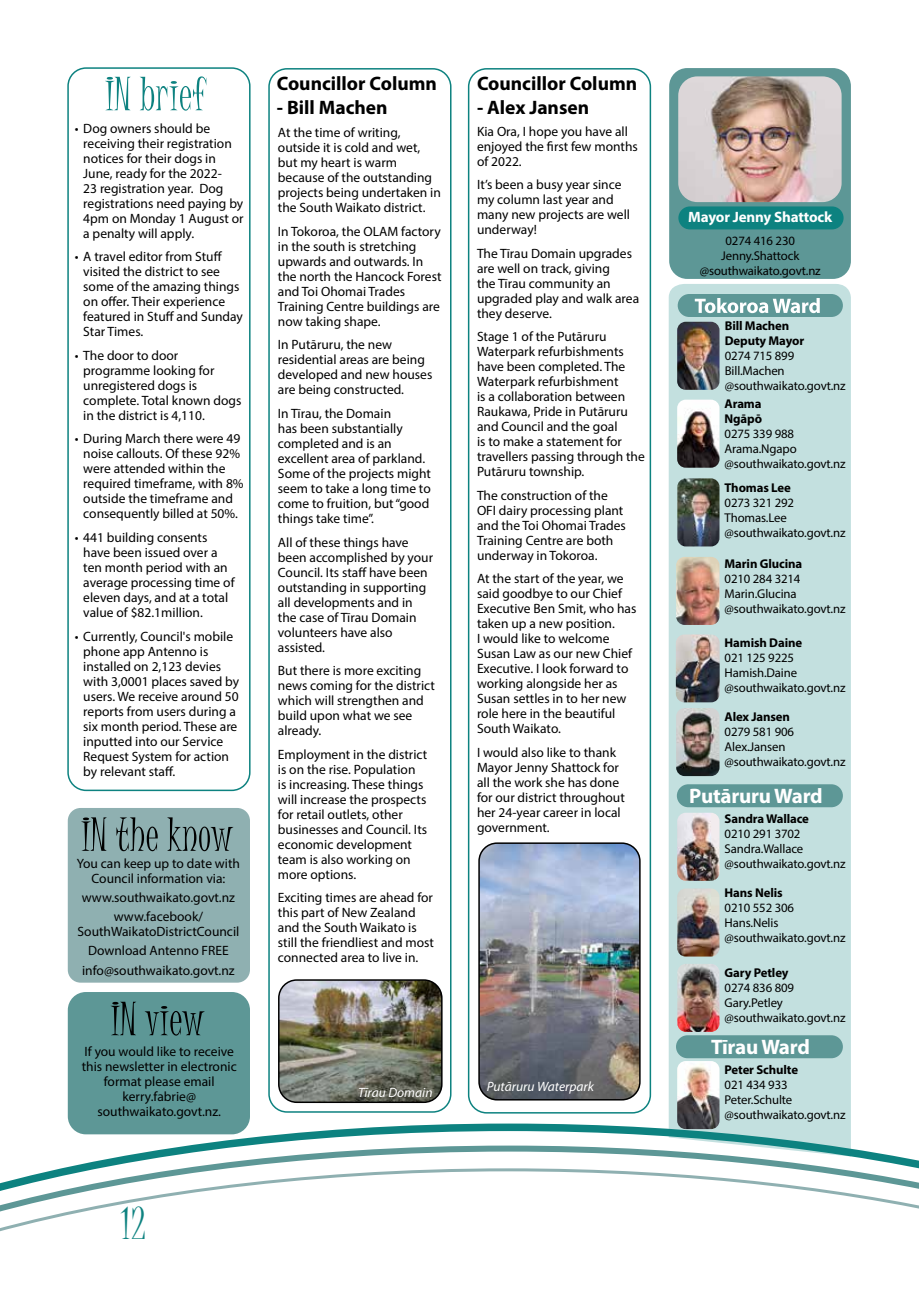
<style>
.page{position:relative;width:919px;height:1289px;background:#fff}
.page>*{position:absolute;margin:0;border:0;box-sizing:border-box;transform-origin:0 0}
.t1{font:43.5px "Juice ITC";color:#0d8280}
.t2{font:700 21px "Myriad Pro";letter-spacing:-.015em;color:#fff}
.t3{font:700 19.5px "Myriad Pro";color:#000}
.t4{font:700 15px "Myriad Pro";letter-spacing:-.01em;color:#fff}
.t5{font:13.5px/15px "Myriad Pro";color:#000}
.t6{font:italic 13.5px "Myriad Pro";color:#fff}
.t7{font:12.75px/15px "Myriad Pro";letter-spacing:-.01em;color:#000}
.t8{font:700 12.75px/15px "Myriad Pro";letter-spacing:-.01em;color:#000}
</style>
<div class="page">
<svg style="left:68px;top:1119px;width:783px;height:23px"></svg>
<svg style="left:73px;top:1142px;width:845px;height:24px"></svg>
<svg style="left:0;top:1166px;width:918px;height:66px"></svg>
<div style="left:67px;top:67px;width:183px;height:724px;border:2px solid #0d8280;border-radius:18px"></div>
<div style="left:68px;top:808px;width:182px;height:174px;background:#8fb0b1;border-radius:13px"></div>
<svg style="left:81px;top:817px;width:153px;height:34px"></svg>
<div style="left:68px;top:992px;width:182px;height:142px;background:#5d9796;border-radius:18px"></div>
<svg style="left:110px;top:1001px;width:95px;height:34px"></svg>
<svg style="left:105px;top:76px;width:101px;height:35px"></svg>
<div style="left:669px;top:68px;width:181px;height:211px;background:#5d9796;border-radius:18px"></div>
<div style="left:668px;top:284px;width:182px;height:872px;background:#c3e0df"></div>
<img style="left:675px;top:634px;width:44px;height:68px">
<div style="left:678px;top:206px;width:165px;height:23px;background:#0d8280;border-radius:11px"></div>
<div style="left:676px;top:1035px;width:166px;height:23px;background:#5d9796;border-radius:11px"></div>
<div style="left:677px;top:294px;width:165px;height:23px;background:#5d9796;border-radius:11px"></div>
<div style="left:676px;top:784px;width:166px;height:23px;background:#5d9796;border-radius:11px"></div>
<img style="left:677px;top:322px;width:42px;height:68px">
<img style="left:678px;top:76px;width:163px;height:126px">
<svg style="left:694px;top:298px;width:125px;height:15px"></svg>
<img style="left:677px;top:399px;width:42px;height:68px">
<img style="left:677px;top:478px;width:42px;height:68px">
<img style="left:676px;top:557px;width:43px;height:68px">
<img style="left:676px;top:708px;width:43px;height:68px">
<img style="left:677px;top:812px;width:42px;height:68px">
<img style="left:677px;top:888px;width:42px;height:68px">
<img style="left:677px;top:963px;width:42px;height:68px">
<img style="left:677px;top:1061px;width:42px;height:68px">
<div style="left:268px;top:68px;width:183px;height:1044px;border:2px solid #0d8280;border-radius:18px"></div>
<div style="left:468px;top:68px;width:183px;height:1045px;border:2px solid #0d8280;border-radius:18px"></div>
<img style="left:480px;top:845px;width:159px;height:254px">
<div style="left:478px;top:842px;width:162px;height:258px;border:2px solid #000;border-radius:18px"></div>
<img style="left:279px;top:980px;width:163px;height:122px">
<div style="left:278px;top:979px;width:164px;height:123px;border:2px solid #000;border-radius:18px"></div>
<p class="t5" style="left:83px;top:121px;width:162px;text-indent:-9px">• Dog owners should be receiving their registration notices for their dogs in<br>June, ready for the 2022-<br>23 registration year. Dog registrations need paying by<br>4pm on Monday 1 August or a penalty will apply.</p>
<p class="t5" style="left:83px;top:249px;width:161px;text-indent:-9px">• A travel editor from Stuff visited the district to see some of the amazing things on offer. Their experience featured in Stuff and Sunday<br>Star Times.</p>
<p class="t5" style="left:83px;top:347px;width:160px;text-indent:-9px">• The door to door programme looking for unregistered dogs is complete. Total known dogs in the district is 4,110.</p>
<p class="t5" style="left:83px;top:431px;width:162px;text-indent:-9px">• During March there were 49 noise callouts. Of these 92% were attended within the required timeframe, with 8% outside the timeframe and consequently billed at 50%.</p>
<p class="t5" style="left:83px;top:529px;width:153px;text-indent:-9px">• 441 building consents have been issued over a ten month period with an average processing time of eleven days, and at a total value of $82.1million.</p>
<p class="t5" style="left:83px;top:628px;width:157px;text-indent:-9px">• Currently, Council's mobile phone app Antenno is installed on 2,123 devies with 3,0001 places saved by users. We receive around 50 reports from users during a six month period. These are inputted into our Service<br>Request System for action by relevant staff.</p>
<p class="t5" style="left:77px;top:855px;width:165px;text-align:center">You can keep up to date with<br>Council information via:</p>
<p class="t5" style="left:82px;top:887px;width:155px;line-height:19.2px;text-align:center">www.southwaikato.govt.nz www.facebook/</p>
<p class="t5" style="left:77px;top:921px;width:163px;line-height:19.2px;text-align:center">SouthWaikatoDistrictCouncil<br>Download Antenno FREE info@southwaikato.govt.nz</p>
<p class="t5" style="left:82px;top:1044px;width:156px;text-align:center">If you would like to receive this newsletter in electronic format please email kerry.fabrie@ southwaikato.govt.nz.</p>
<h3 class="t3" style="left:277px;top:71px;width:162px">Councillor Column</h3>
<h3 class="t3" style="left:277px;top:95px;width:112px">- Bill Machen</h3>
<p class="t5" style="left:278px;top:125px;width:164px">At the time of writing, outside it is cold and wet, but my heart is warm because of the outstanding projects being undertaken in the South Waikato district.</p>
<p class="t5" style="left:278px;top:224px;width:165px">In Tokoroa, the OLAM factory in the south is stretching upwards and outwards. In the north the Hancock Forest and Toi Ohomai Trades<br>Training Centre buildings are now taking shape.</p>
<p class="t5" style="left:278px;top:337px;width:156px">In Putāruru, the new residential areas are being developed and new houses are being constructed.</p>
<p class="t5" style="left:278px;top:406px;width:155px">In Tīrau, the Domain<br>has been substantially completed and is an excellent area of parkland.<br>Some of the projects might seem to take a long time to come to fruition, but “good things take time”.</p>
<p class="t5" style="left:278px;top:534px;width:157px">All of these things have been accomplished by your<br>Council. Its staff have been outstanding in supporting all developments and in the case of Tīrau Domain volunteers have also assisted.</p>
<p class="t5" style="left:278px;top:663px;width:158px">But there is more exciting news coming for the district which will strengthen and build upon what we see already.</p>
<p class="t5" style="left:278px;top:746px;width:151px">Employment in the district is on the rise. Population is increasing. These things will increase the prospects for retail outlets, other businesses and Council. Its economic development team is also working on more options.</p>
<p class="t5" style="left:278px;top:890px;width:157px">Exciting times are ahead for this part of New Zealand and the South Waikato is still the friendliest and most connected area to live in.</p>
<p class="t6" style="left:358px;top:1083px;width:76px">Tīrau Domain</p>
<h1 class="t1" style="left:121px;top:1198px;width:26px">12</h1>
<h3 class="t3" style="left:477px;top:70px;width:162px">Councillor Column</h3>
<h3 class="t3" style="left:477px;top:94px;width:114px">- Alex Jansen</h3>
<p class="t5" style="left:477px;top:123px;width:162px">Kia Ora, I hope you have all enjoyed the first few months of 2022.</p>
<p class="t5" style="left:477px;top:177px;width:155px">It’s been a busy year since my column last year and many new projects are well underway!</p>
<p class="t5" style="left:477px;top:245px;width:164px">The Tīrau Domain upgrades are well on track, giving<br>the Tīrau community an upgraded play and walk area they deserve.</p>
<p class="t5" style="left:477px;top:329px;width:169px">Stage 1 of the Putāruru<br>Waterpark refurbishments have been completed. The<br>Waterpark refurbishment<br>is a collaboration between<br>Raukawa, Pride in Putāruru and Council and the goal<br>is to make a statement for travellers passing through the<br>Putāruru township.</p>
<p class="t5" style="left:477px;top:487px;width:150px">The construction of the<br>OFI dairy processing plant and the Toi Ohomai Trades<br>Training Centre are both underway in Tokoroa.</p>
<p class="t5" style="left:477px;top:571px;width:161px">At the start of the year, we said goodbye to our Chief<br>Executive Ben Smit, who has taken up a new position.<br>I would like to welcome<br>Susan Law as our new Chief<br>Executive. I look forward to working alongside her as<br>Susan settles in to her new role here in the beautiful<br>South Waikato.</p>
<p class="t5" style="left:477px;top:744px;width:149px">I would also like to thank<br>Mayor Jenny Shattock for all the work she has done for our district throughout her 24-year career in local government.</p>
<p class="t6" style="left:487px;top:1078px;width:109px">Putāruru Waterpark</p>
<p class="t4" style="left:688px;top:207px;width:146px">Mayor Jenny Shattock</p>
<p class="t7" style="left:699px;top:233px;width:122px;text-align:center">0274 416 230<br>Jenny.Shattock @southwaikato.govt.nz</p>
<p class="t8" style="left:724px;top:318px;width:81px">Bill Machen<br>Deputy Mayor</p>
<p class="t7" style="left:724px;top:348px;width:122px">0274 715 899<br>Bill.Machen @southwaikato.govt.nz</p>
<p class="t8" style="left:724px;top:396px;width:39px">Arama<br>Ngāpō</p>
<p class="t7" style="left:724px;top:426px;width:122px">0275 339 988<br>Arama.Ngapo @southwaikato.govt.nz</p>
<p class="t8" style="left:724px;top:479px;width:68px">Thomas Lee</p>
<p class="t7" style="left:724px;top:494px;width:122px">0273 321 292<br>Thomas.Lee @southwaikato.govt.nz</p>
<p class="t8" style="left:724px;top:556px;width:79px">Marin Glucina</p>
<p class="t7" style="left:724px;top:571px;width:122px">0210 284 3214<br>Marin.Glucina @southwaikato.govt.nz</p>
<p class="t8" style="left:724px;top:634px;width:79px">Hamish Daine</p>
<p class="t7" style="left:724px;top:650px;width:122px">021 125 9225<br>Hamish.Daine @southwaikato.govt.nz</p>
<p class="t8" style="left:724px;top:708px;width:67px">Alex Jansen</p>
<p class="t7" style="left:724px;top:723px;width:122px">0279 581 906<br>Alex.Jansen @southwaikato.govt.nz</p>
<h2 class="t2" style="left:689px;top:782px;width:135px">Putāruru Ward</h2>
<p class="t8" style="left:724px;top:810px;width:86px">Sandra Wallace</p>
<p class="t7" style="left:724px;top:825px;width:122px">0210 291 3702<br>Sandra.Wallace @southwaikato.govt.nz</p>
<p class="t8" style="left:724px;top:884px;width:59px">Hans Nelis</p>
<p class="t7" style="left:724px;top:900px;width:122px">0210 552 306<br>Hans.Nelis @southwaikato.govt.nz</p>
<p class="t8" style="left:724px;top:964px;width:65px">Gary Petley</p>
<p class="t7" style="left:724px;top:980px;width:122px">0274 836 809<br>Gary.Petley @southwaikato.govt.nz</p>
<h2 class="t2" style="left:711px;top:1033px;width:100px">Tīrau Ward</h2>
<p class="t8" style="left:724px;top:1061px;width:75px">Peter Schulte</p>
<p class="t7" style="left:724px;top:1076px;width:122px">021 434 933<br>Peter.Schulte @southwaikato.govt.nz</p>
</div>
